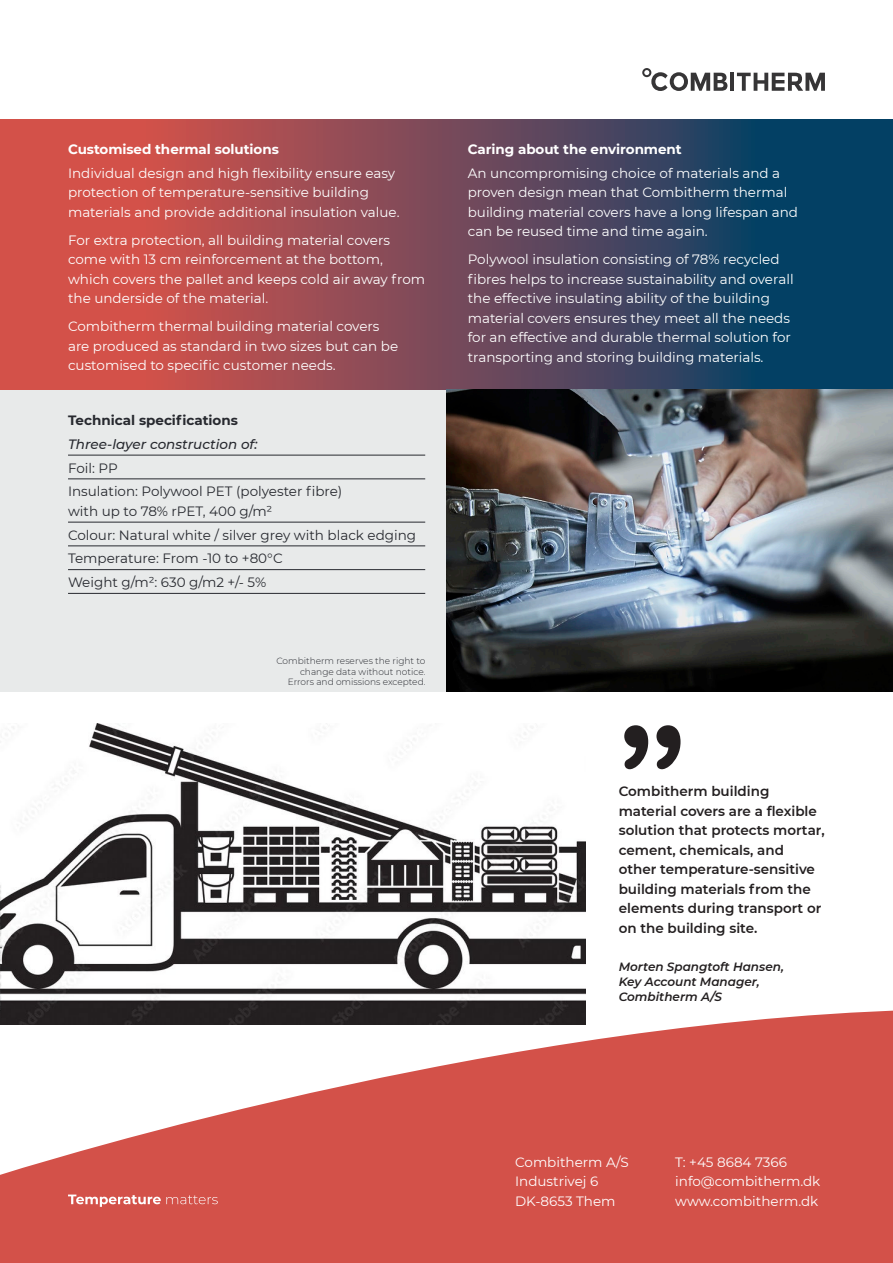
<style>
.page{position:relative;width:893px;height:1263px;background:#fff}
.page>*{position:absolute;margin:0;border:0;box-sizing:border-box;transform-origin:0 0}
.t1{font:150px "Arial Rounded MT Bold";color:#231f20}
.Brødtekst_hvid{font:13.5px/19.5px "Montserrat";color:#fff}
.Citat{font:600 13.5px/19.5px "Montserrat";color:#231f20}
.Tekniske_spec{font:13.5px/19.5px "Montserrat";color:#27292f}
.Mini_subheading_-_hvid{font:700 13.5px "Montserrat";letter-spacing:-.005em;color:#fff}
.Tekniske_spec-2{font:italic 500 13.5px "Montserrat";color:#27292f}
.Mini_subheadings_-_sort{font:700 13.5px "Montserrat";color:#27292f}
.Citat_navn{font:italic 600 12px "Montserrat";color:#231f20}
.Disclaimer{font:300 9px/10.5px "Montserrat";color:#27292f;text-align:right}
</style>
<div class="page">
<div style="left:0;top:389px;width:893px;height:303px;background:#e8eaea"></div>
<svg style="left:0;top:120px;width:893px;height:269px;background:#724958"></svg>
<img style="left:446px;top:389px;width:447px;height:303px">
<img style="left:0;top:723px;width:585px;height:287px">
<hr style="left:68px;top:455px;width:357px;height:1px;background:#27292f">
<hr style="left:68px;top:479px;width:357px;height:1px;background:#27292f">
<hr style="left:68px;top:522px;width:357px;height:1px;background:#27292f">
<hr style="left:68px;top:546px;width:357px;height:1px;background:#27292f">
<hr style="left:68px;top:569px;width:357px;height:1px;background:#27292f">
<hr style="left:68px;top:593px;width:357px;height:1px;background:#27292f">
<svg style="left:0;top:1010px;width:893px;height:253px;fill:#d35149"></svg>
<svg style="left:642px;top:68px;width:85px;height:23px"></svg>
<hr style="left:730px;top:73px;width:4px;height:18px;background:#363536">
<svg style="left:737px;top:73px;width:88px;height:18px"></svg>
<svg style="left:68px;top:1194px;width:150px;height:13px;background:#dd7b75"></svg>
<p class="Mini_subheading_-_hvid" style="left:68px;top:139px;width:212px">Customised thermal solutions</p>
<p class="Brødtekst_hvid" style="left:68px;top:163px;width:333px">Individual design and high flexibility ensure easy protection of temperature-sensitive building materials and provide additional insulation value.</p>
<p class="Brødtekst_hvid" style="left:68px;top:230px;width:359px">For extra protection, all building material covers come with 13 cm reinforcement at the bottom, which covers the pallet and keeps cold air away from the underside of the material.</p>
<p class="Brødtekst_hvid" style="left:68px;top:316px;width:332px">Combitherm thermal building material covers are produced as standard in two sizes but can be customised to specific customer needs.</p>
<p class="Mini_subheadings_-_sort" style="left:68px;top:411px;width:171px">Technical specifications</p>
<p class="Tekniske_spec-2" style="left:68px;top:435px;width:191px">Three-layer construction of:</p>
<p class="Tekniske_spec" style="left:68px;top:458px;width:51px">Foil: PP</p>
<p class="Tekniske_spec" style="left:68px;top:481px;width:276px">Insulation: Polywool PET (polyester fibre) with up to 78% rPET, 400 g/m²</p>
<p class="Tekniske_spec" style="left:68px;top:525px;width:350px">Colour: Natural white / silver grey with black edging</p>
<p class="Tekniske_spec" style="left:68px;top:548px;width:216px">Temperature: From -10 to +80°C</p>
<p class="Tekniske_spec" style="left:68px;top:572px;width:200px">Weight g/m²: 630 g/m2 +/- 5%</p>
<p class="Disclaimer" style="left:276px;top:655px;width:151px">Combitherm reserves the right to change data without notice.</p>
<p class="Disclaimer" style="left:288px;top:676px;width:139px">Errors and omissions excepted.</p>
<p class="Mini_subheading_-_hvid" style="left:468px;top:139px;width:215px">Caring about the environment</p>
<p class="Brødtekst_hvid" style="left:468px;top:163px;width:332px">An uncompromising choice of materials and a proven design mean that Combitherm thermal building material covers have a long lifespan and can be reused time and time again.</p>
<p class="Brødtekst_hvid" style="left:468px;top:249px;width:327px">Polywool insulation consisting of 78% recycled fibres helps to increase sustainability and overall the effective insulating ability of the building material covers ensures they meet all the needs for an effective and durable thermal solution for transporting and storing building materials.</p>
<h1 class="t1" style="left:619px;top:692px;width:70px">”</h1>
<p class="Citat" style="left:619px;top:781px;width:208px">Combitherm building material covers are a flexible solution that protects mortar, cement, chemicals, and other temperature-sensitive building materials from the elements during transport or on the building site.</p>
<p class="Citat_navn" style="left:619px;top:958px;width:167px">Morten Spangtoft Hansen,</p>
<p class="Citat_navn" style="left:619px;top:973px;width:143px">Key Account Manager,</p>
<p class="Citat_navn" style="left:619px;top:988px;width:105px">Combitherm A/S</p>
<p class="Brødtekst_hvid" style="left:515px;top:1151px;width:115px">Combitherm A/S<br>Industrivej 6<br>DK-8653 Them</p>
<p class="Brødtekst_hvid" style="left:675px;top:1151px;width:147px">T: +45 8684 7366 info@combitherm.dk www.combitherm.dk</p>
</div>
